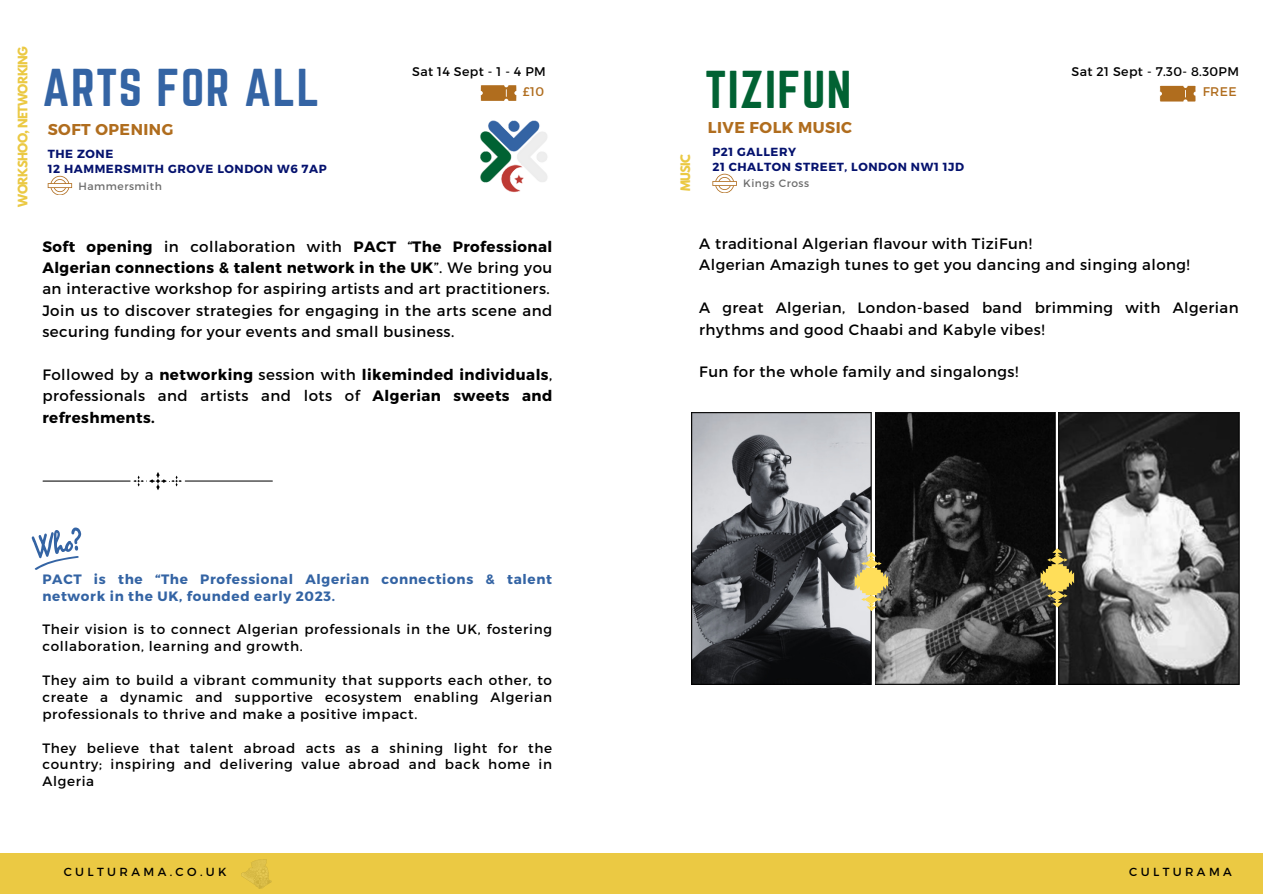
<style>
.page{position:relative;width:1263px;height:894px;background:#fff}
.page>*{position:absolute;margin:0;border:0;box-sizing:border-box;transform-origin:0 0}
.t1{font:46.5px "Norwester";letter-spacing:.03em;color:#3464a4}
.t2{font:46.5px "Norwester";letter-spacing:.03em;color:#016233}
.t3{font:700 15.6px "Montserrat";letter-spacing:.03em;color:#b06d1e}
.t4{font:15px/21.3px "Montserrat";letter-spacing:.03em;color:#000}
.t5{font:700 15px/21.3px "Montserrat";letter-spacing:.03em;color:#000;text-align:justify}
.t6{font:13.5px/16.8px "Montserrat";letter-spacing:.05em;color:#000;text-align:justify}
.t7{font:700 13.5px/16.8px "Montserrat";letter-spacing:.05em;color:#3464a4}
.t8{font:12.6px "Montserrat";letter-spacing:.03em;color:#000}
.t9{font:12.6px "Montserrat";letter-spacing:.03em;color:#b06d1e}
.t10{font:700 11.7px "Montserrat";letter-spacing:.05em;color:#05126e}
.t11{font:11.7px "Montserrat";letter-spacing:.29em;color:#000}
.t12{font:700 11.55px "League Spartan";letter-spacing:-.05em;color:#ebc943}
.t13{font:10.65px "Montserrat";letter-spacing:.05em;color:#6d6d6d}
.s1{font-weight:700}
.s2{font-weight:400}
</style>
<div class="page">
<img style="left:480px;top:120px;width:67px;height:73px">
<div style="left:0;top:853px;width:1263px;height:40px;background:#ebc943"></div>
<img style="left:242px;top:859px;width:29px;height:29px">
<svg style="left:481px;top:85px;width:35px;height:16px"></svg>
<svg style="left:43px;top:472px;width:230px;height:18px"></svg>
<svg style="left:1160px;top:86px;width:36px;height:15px"></svg>
<svg style="left:712px;top:174px;width:25px;height:19px"></svg>
<img style="left:691px;top:413px;width:180px;height:271px">
<img style="left:1059px;top:413px;width:180px;height:271px">
<img style="left:875px;top:413px;width:180px;height:271px">
<svg style="left:855px;top:551px;width:33px;height:60px;background:#baab71"></svg>
<svg style="left:1041px;top:548px;width:33px;height:59px;background:#8d7e41"></svg>
<svg style="left:32px;top:527px;width:49px;height:43px"></svg>
<svg style="left:48px;top:176px;width:24px;height:19px"></svg>
<h3 class="t12" style="left:17px;top:207px;width:162px;rotate:-90deg">WORKSHOO, NETWORKING</h3>
<h1 class="t1" style="left:42px;top:59px;width:279px">ARTS FOR ALL</h1>
<p class="t3" style="left:48px;top:119px;width:127px">SOFT OPENING</p>
<h6 class="t10" style="left:48px;top:146px;width:67px">THE ZONE</h6>
<h6 class="t10" style="left:48px;top:161px;width:281px">12 HAMMERSMITH GROVE LONDON W6 7AP</h6>
<h3 class="t13" style="left:78px;top:179px;width:85px">Hammersmith</h3>
<p class="t8" style="left:412px;top:63px;width:135px">Sat 14 Sept - 1 - 4 PM</p>
<p class="t9" style="left:523px;top:84px;width:23px">£10</p>
<h6 class="t4" style="left:42px;top:235px;width:511px"><span class="s1">Soft opening</span> in collaboration with <span class="s1">PACT</span> “<span class="s1">The Professional Algerian connections &amp; talent network in the UK</span>”. We bring you an interactive workshop for aspiring artists and art practitioners.<br>Join us to discover strategies for engaging in the arts scene and securing funding for your events and small business.</h6>
<h6 class="t5" style="left:42px;top:363px;width:511px"><span class="s2">Followed by a</span> networking <span class="s2">session with</span> likeminded individuals<span class="s2">, professionals and artists and lots of</span> Algerian sweets and refreshments.</h6>
<h3 class="t12" style="left:680px;top:191px;width:39px;rotate:-90deg">MUSIC</h3>
<p class="t2" style="left:705px;top:61px;width:148px">TIZIFUN</p>
<h6 class="t3" style="left:708px;top:118px;width:146px">LIVE FOLK MUSIC</h6>
<p class="t10" style="left:712px;top:144px;width:85px">P21 GALLERY</p>
<p class="t10" style="left:712px;top:159px;width:253px">21 CHALTON STREET, LONDON NW1 1JD</p>
<h5 class="t13" style="left:743px;top:177px;width:67px">Kings Cross</h5>
<p class="t8" style="left:1071px;top:63px;width:169px">Sat 21 Sept - 7.30- 8.30PM</p>
<p class="t9" style="left:1203px;top:84px;width:35px">FREE</p>
<p class="t4" style="left:699px;top:232px;width:492px">A traditional Algerian flavour with TiziFun!<br>Algerian Amazigh tunes to get you dancing and singing along!</p>
<p class="t4" style="left:699px;top:296px;width:541px">A great Algerian, London-based band brimming with Algerian rhythms and good Chaabi and Kabyle vibes!</p>
<p class="t4" style="left:699px;top:360px;width:320px">Fun for the whole family and singalongs!</p>
<h6 class="t7" style="left:42px;top:569px;width:511px">PACT is the “The Professional Algerian connections &amp; talent network in the UK, founded early 2023.</h6>
<h4 class="t6" style="left:42px;top:620px;width:511px">Their vision is to connect Algerian professionals in the UK, fostering collaboration, learning and growth.</h4>
<p class="t6" style="left:42px;top:671px;width:511px">They aim to build a vibrant community that supports each other, to create a dynamic and supportive ecosystem enabling Algerian professionals to thrive and make a positive impact.</p>
<p class="t6" style="left:42px;top:738px;width:511px">They believe that talent abroad acts as a shining light for the country; inspiring and delivering value abroad and back home in Algeria</p>
<h2 class="t11" style="left:64px;top:864px;width:165px">CULTURAMA.CO.UK</h2>
<h2 class="t11" style="left:1129px;top:864px;width:104px">CULTURAMA</h2>
</div>
